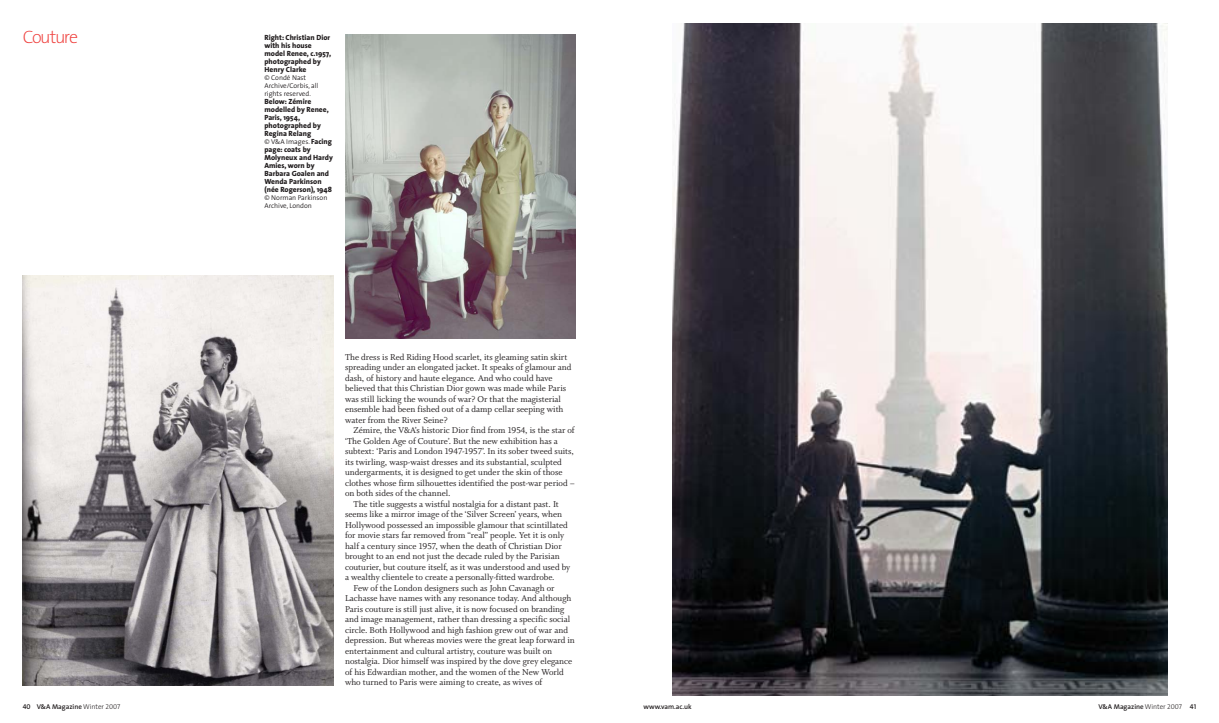
<style>
.page{position:relative;width:1219px;height:723px;background:#fff}
.page>*{position:absolute;margin:0;border:0;box-sizing:border-box;transform-origin:0 0}
.t1{font:200 18px "VA The Sans";letter-spacing:-.07em;color:#ef403d}
.t2{font:9.5px/10.5px "Whitman Roman LF";color:#231f20}
.t3{font:800 7.5px/8px "VA The Sans";color:#231f20}
.t4{font:300 7px/8px "VA The Sans";color:#231f20}
.t5{font:600 7px "VA The Sans";color:#231f20}
.s1{font-weight:800;font-size:7.5px}
.s2{font-family:"VA The Sans Semi Bold Caps";font-weight:400}
.s3{font-weight:300}
.s4{font-family:"VA The Sans Light Caps";font-weight:400}
</style>
<div class="page">
<img style="left:672px;top:24px;width:495px;height:672px">
<img style="left:23px;top:276px;width:311px;height:409px">
<img style="left:345px;top:34px;width:230px;height:305px">
<h1 class="t1" style="left:23px;top:29px;width:57px">Couture</h1>
<p class="t3" style="left:264px;top:34px;width:68px">Right: Christian Dior with his house model Renee, c.1957, photographed by<br>Henry Clarke</p>
<p class="t4" style="left:264px;top:74px;width:55px">© Condé Nast<br>Archive/Corbis, all rights reserved.</p>
<p class="t3" style="left:264px;top:98px;width:66px">Below: Zémire modelled by Renee,<br>Paris, 1954, photographed by<br>Regina Relang</p>
<p class="t4" style="left:264px;top:138px;width:69px">© V&amp;A Images. <span class="s1">Facing</span></p>
<p class="t3" style="left:264px;top:146px;width:70px">page: coats by<br>Molyneux and Hardy<br>Amies, worn by<br>Barbara Goalen and<br>Wenda Parkinson (née Rogerson), 1948</p>
<p class="t4" style="left:264px;top:194px;width:65px">© Norman Parkinson<br>Archive, London</p>
<p class="t2" style="left:345px;top:352px;width:228px">The dress is Red Riding Hood scarlet, its gleaming satin skirt spreading under an elongated jacket. It speaks of glamour and dash, of history and haute elegance. And who could have believed that this Christian Dior gown was made while Paris was still licking the wounds of war? Or that the magisterial ensemble had been fished out of a damp cellar seeping with water from the River Seine?</p>
<p class="t2" style="left:354px;top:426px;width:223px">Zémire, the V&amp;A’s historic Dior find from 1954, is the star of</p>
<p class="t2" style="left:345px;top:436px;width:214px">‘The Golden Age of Couture’. But the new exhibition has a</p>
<p class="t2" style="left:345px;top:447px;width:230px">subtext: ‘Paris and London 1947-1957’. In its sober tweed suits,</p>
<p class="t2" style="left:345px;top:457px;width:218px">its twirling, wasp-waist dresses and its substantial, sculpted</p>
<p class="t2" style="left:345px;top:468px;width:219px">undergarments, it is designed to get under the skin of those</p>
<p class="t2" style="left:345px;top:478px;width:231px">clothes whose firm silhouettes identified the post-war period –</p>
<p class="t2" style="left:345px;top:489px;width:107px">on both sides of the channel.</p>
<p class="t2" style="left:354px;top:499px;width:207px">The title suggests a wistful nostalgia for a distant past. It</p>
<p class="t2" style="left:345px;top:510px;width:219px">seems like a mirror image of the ‘Silver Screen’ years, when</p>
<p class="t2" style="left:345px;top:520px;width:224px">Hollywood possessed an impossible glamour that scintillated</p>
<p class="t2" style="left:345px;top:531px;width:221px">for movie stars far removed from “real” people. Yet it is only</p>
<p class="t2" style="left:345px;top:541px;width:218px">half a century since 1957, when the death of Christian Dior</p>
<p class="t2" style="left:345px;top:552px;width:216px">brought to an end not just the decade ruled by the Parisian</p>
<p class="t2" style="left:345px;top:562px;width:227px">couturier, but couture itself, as it was understood and used by</p>
<p class="t2" style="left:345px;top:573px;width:211px">a wealthy clientele to create a personally-fitted wardrobe.</p>
<p class="t2" style="left:354px;top:583px;width:203px">Few of the London designers such as John Cavanagh or</p>
<p class="t2" style="left:345px;top:594px;width:228px">Lachasse have names with any resonance today. And although</p>
<p class="t2" style="left:345px;top:604px;width:221px">Paris couture is still just alive, it is now focused on branding</p>
<p class="t2" style="left:345px;top:615px;width:227px">and image management, rather than dressing a specific social</p>
<p class="t2" style="left:345px;top:625px;width:224px">circle. Both Hollywood and high fashion grew out of war and</p>
<p class="t2" style="left:345px;top:636px;width:231px">depression. But whereas movies were the great leap forward in</p>
<p class="t2" style="left:345px;top:646px;width:209px">entertainment and cultural artistry, couture was built on</p>
<p class="t2" style="left:345px;top:657px;width:229px">nostalgia. Dior himself was inspired by the dove grey elegance</p>
<p class="t2" style="left:345px;top:667px;width:220px">of his Edwardian mother, and the women of the New World</p>
<p class="t2" style="left:345px;top:678px;width:199px">who turned to Paris were aiming to create, as wives of</p>
<p class="t5" style="left:23px;top:704px;width:99px"><span class="s2">40</span> V&amp;A Magazine <span class="s3">Winter</span> <span class="s4">2007</span></p>
<p class="t5" style="left:643px;top:704px;width:50px">www.vam.ac.uk</p>
<p class="t5" style="left:1098px;top:704px;width:99px">V&amp;A Magazine <span class="s3">Winter</span> <span class="s4">2007</span> <span class="s2">41</span></p>
</div>
